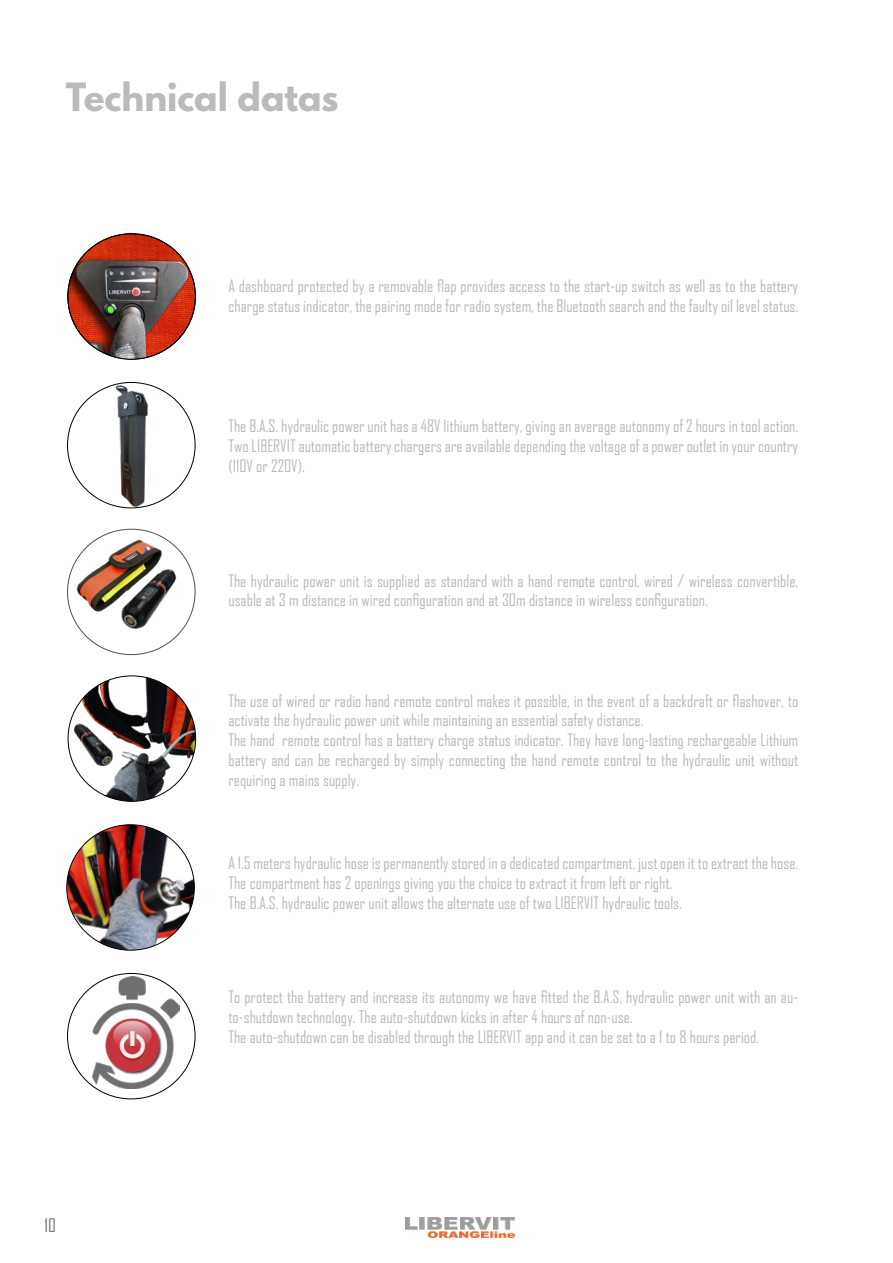
<style>
.page{position:relative;width:893px;height:1263px;background:#fff}
.page>*{position:absolute;margin:0;border:0;box-sizing:border-box;transform-origin:0 0}
.t1{font:700 34.5px "League Spartan";color:#babbbd}
.t2{font:18px "Agency FB";color:#76777a}
.t3{font:16.5px/19.8px "Agency FB";color:#babbbd}
</style>
<div class="page">
<img style="left:406px;top:1217px;width:108px;height:21px">
<img style="left:68px;top:676px;width:128px;height:125px">
<img style="left:67px;top:825px;width:127px;height:125px">
<img style="left:92px;top:977px;width:87px;height:111px">
<img style="left:113px;top:382px;width:36px;height:126px">
<img style="left:74px;top:535px;width:90px;height:77px">
<img style="left:111px;top:565px;width:72px;height:64px">
<img style="left:69px;top:720px;width:51px;height:46px">
<img style="left:89px;top:234px;width:85px;height:15px">
<img style="left:68px;top:249px;width:127px;height:110px">
<svg style="left:106px;top:305px;width:9px;height:9px"></svg>
<svg style="left:107px;top:306px;width:7px;height:8px"></svg>
<h1 class="t1" style="left:66px;top:70px;width:274px">Technical datas</h1>
<p class="t3" style="left:228px;top:276px;width:571px">A dashboard protected by a removable flap provides access to the start-up switch as well as to the battery charge status indicator, the pairing mode for radio system, the Bluetooth search and the faulty oil level status.</p>
<p class="t3" style="left:228px;top:416px;width:571px;text-align:justify">The B.A.S. hydraulic power unit has a 48V lithium battery, giving an average autonomy of 2 hours in tool action.<br>Two LIBERVIT automatic battery chargers are available depending the voltage of a power outlet in your country (110V or 220V).</p>
<p class="t3" style="left:228px;top:570px;width:571px">The hydraulic power unit is supplied as standard with a hand remote control, wired / wireless convertible, usable at 3 m distance in wired configuration and at 30m distance in wireless configuration.</p>
<p class="t3" style="left:228px;top:690px;width:571px">The use of wired or radio hand remote control makes it possible, in the event of a backdraft or flashover, to activate the hydraulic power unit while maintaining an essential safety distance.<br>The hand remote control has a battery charge status indicator. They have long-lasting rechargeable Lithium battery and can be recharged by simply connecting the hand remote control to the hydraulic unit without requiring a mains supply.</p>
<p class="t3" style="left:228px;top:853px;width:571px">A 1.5 meters hydraulic hose is permanently stored in a dedicated compartment, just open it to extract the hose.<br>The compartment has 2 openings giving you the choice to extract it from left or right.<br>The B.A.S. hydraulic power unit allows the alternate use of two LIBERVIT hydraulic tools.</p>
<p class="t3" style="left:228px;top:987px;width:571px">To protect the battery and increase its autonomy we have fitted the B.A.S. hydraulic power unit with an au&shy;to-shutdown technology. The auto-shutdown kicks in after 4 hours of non-use.<br>The auto-shutdown can be disabled through the LIBERVIT app and it can be set to a 1 to 8 hours period.</p>
<p class="t2" style="left:45px;top:1214px;width:13px">10</p>
</div>
